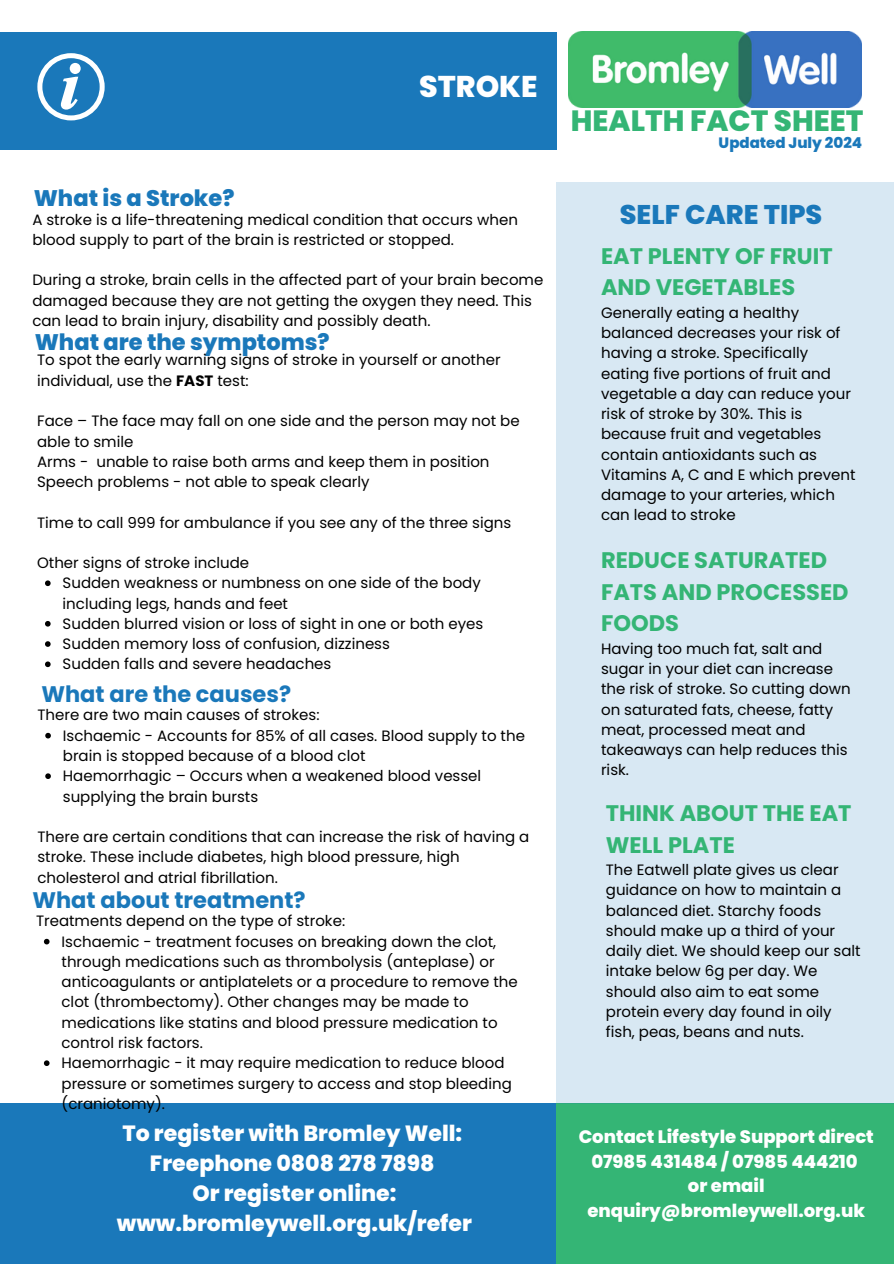
<style>
.page{position:relative;width:894px;height:1264px;background:#fff}
.page>*{position:absolute;margin:0;border:0;box-sizing:border-box;transform-origin:0 0}
.t1{font:800 30px "Poppins";color:#fff}
.t2{font:800 29.25px "Poppins";color:#34b575}
.t3{font:800 27px "Poppins";color:#1a78ba}
.t4{font:700 22.5px/31.5px "Poppins";color:#34b575}
.t5{font:700 22.5px "Poppins";color:#1a78ba}
.t6{font:800 22.5px "Poppins";color:#1a78ba}
.t7{font:800 22.05px/30.2px "Poppins";color:#fff;text-align:center}
.t8{font:800 18px/24.8px "Poppins";color:#fff;text-align:center}
.t9{font:15px/20.2px "Poppins";color:#000}
.t10{font:800 15px "Poppins";color:#1a78ba}
.s1{font-weight:700}
</style>
<div class="page">
<div style="left:0;top:32px;width:556px;height:117px;background:#1a78ba"></div>
<svg style="left:37px;top:53px;width:68px;height:67px"></svg>
<div style="left:0;top:1103px;width:556px;height:160px;background:#1a78ba"></div>
<div style="left:556px;top:1103px;width:337px;height:160px;background:#34b575"></div>
<div style="left:556px;top:182px;width:337px;height:921px;background:#d8e8f3"></div>
<svg style="left:45px;top:580px;width:6px;height:6px"></svg>
<svg style="left:45px;top:621px;width:6px;height:5px"></svg>
<svg style="left:45px;top:641px;width:6px;height:6px"></svg>
<svg style="left:45px;top:661px;width:6px;height:6px"></svg>
<svg style="left:45px;top:732px;width:6px;height:6px"></svg>
<svg style="left:45px;top:773px;width:6px;height:6px"></svg>
<svg style="left:44px;top:938px;width:6px;height:6px"></svg>
<svg style="left:44px;top:1060px;width:6px;height:5px"></svg>
<img style="left:568px;top:31px;width:293px;height:77px">
<p class="t1" style="left:419px;top:65px;width:120px">STROKE</p>
<h2 class="t6" style="left:34px;top:182px;width:202px">What is a Stroke?</h2>
<p class="t9" style="left:32px;top:209px;width:487px">A stroke is a life-threatening medical condition that occurs when blood supply to part of the brain is restricted or stopped.</p>
<p class="t9" style="left:32px;top:270px;width:512px">During a stroke, brain cells in the affected part of your brain become damaged because they are not getting the oxygen they need. This can lead to brain injury, disability and possibly death.</p>
<p class="t6" style="left:35px;top:326px;width:296px">What are the symptoms?</p>
<p class="t9" style="left:37px;top:350px;width:465px">To spot the early warning signs of stroke in yourself or another individual, use the <span class="s1">FAST</span> test:</p>
<p class="t9" style="left:37px;top:411px;width:484px">Face – The face may fall on one side and the person may not be able to smile</p>
<p class="t9" style="left:37px;top:451px;width:454px">Arms - unable to raise both arms and keep them in position</p>
<p class="t9" style="left:37px;top:471px;width:334px">Speech problems - not able to speak clearly</p>
<p class="t9" style="left:37px;top:512px;width:475px">Time to call 999 for ambulance if you see any of the three signs</p>
<p class="t9" style="left:37px;top:552px;width:213px">Other signs of stroke include</p>
<h3 class="t9" style="left:63px;top:573px;width:419px">Sudden weakness or numbness on one side of the body including legs, hands and feet</h3>
<p class="t9" style="left:63px;top:613px;width:422px">Sudden blurred vision or loss of sight in one or both eyes</p>
<p class="t9" style="left:63px;top:633px;width:329px">Sudden memory loss of confusion, dizziness</p>
<p class="t9" style="left:63px;top:654px;width:270px">Sudden falls and severe headaches</p>
<p class="t5" style="left:41px;top:678px;width:251px">What are the causes?</p>
<h3 class="t9" style="left:37px;top:705px;width:283px">There are two main causes of strokes:</h3>
<p class="t9" style="left:63px;top:725px;width:463px">Ischaemic - Accounts for 85% of all cases. Blood supply to the brain is stopped because of a blood clot</p>
<p class="t9" style="left:63px;top:765px;width:420px">Haemorrhagic – Occurs when a weakened blood vessel supplying the brain bursts</p>
<p class="t9" style="left:37px;top:826px;width:493px">There are certain conditions that can increase the risk of having a stroke. These include diabetes, high blood pressure, high cholesterol and atrial fibrillation.</p>
<p class="t5" style="left:32px;top:884px;width:275px">What about treatment?</p>
<p class="t9" style="left:36px;top:911px;width:310px">Treatments depend on the type of stroke:</p>
<p class="t9" style="left:61px;top:931px;width:457px">Ischaemic - treatment focuses on breaking down the clot, through medications such as thrombolysis (anteplase) or anticoagulants or antiplatelets or a procedure to remove the clot (thrombectomy). Other changes may be made to medications like statins and blood pressure medication to control risk factors.</p>
<p class="t9" style="left:61px;top:1052px;width:451px">Haemorrhagic - it may require medication to reduce blood pressure or sometimes surgery to access and stop bleeding (craniotomy).</p>
<p class="t2" style="left:570px;top:100px;width:294px">HEALTH FACT SHEET</p>
<p class="t10" style="left:718px;top:132px;width:145px">Updated July 2024</p>
<p class="t3" style="left:619px;top:195px;width:204px">SELF CARE TIPS</p>
<p class="t4" style="left:601px;top:240px;width:233px">EAT PLENTY OF FRUIT<br>AND VEGETABLES</p>
<p class="t9" style="left:601px;top:302px;width:256px">Generally eating a healthy balanced decreases your risk of having a stroke. Specifically eating five portions of fruit and vegetable a day can reduce your risk of stroke by 30%. This is because fruit and vegetables contain antioxidants such as<br>Vitamins A, C and E which prevent damage to your arteries, which can lead to stroke</p>
<p class="t4" style="left:601px;top:544px;width:249px">REDUCE SATURATED<br>FATS AND PROCESSED<br>FOODS</p>
<h3 class="t9" style="left:601px;top:638px;width:251px">Having too much fat, salt and sugar in your diet can increase the risk of stroke. So cutting down on saturated fats, cheese, fatty meat, processed meat and takeaways can help reduces this risk.</h3>
<p class="t4" style="left:605px;top:797px;width:247px">THINK ABOUT THE EAT<br>WELL PLATE</p>
<p class="t9" style="left:605px;top:859px;width:256px">The Eatwell plate gives us clear guidance on how to maintain a balanced diet. Starchy foods should make up a third of your daily diet. We should keep our salt intake below 6g per day. We should also aim to eat some protein every day found in oily fish, peas, beans and nuts.</p>
<h1 class="t7" style="left:117px;top:1118px;width:356px">To register with Bromley Well:<br>Freephone 0808 278 7898<br>Or register online: www.bromleywell.org.uk/refer</h1>
<h5 class="t8" style="left:578px;top:1124px;width:296px">Contact Lifestyle Support direct<br>07985 431484 / 07985 444210<br>or email enquiry@bromleywell.org.uk</h5>
<h3 class="t7" style="left:102px;top:1120px;width:341px">To register with Bromley Well:</h3>
<h3 class="t7" style="left:130px;top:1150px;width:286px">Freephone 0808 278 7898</h3>
<h3 class="t7" style="left:172px;top:1180px;width:205px">Or register online:</h3>
<h3 class="t7" style="left:155px;top:1210px;width:298px">.bromleywell.org.uk/ref r</h3>
<p class="t8" style="left:578px;top:1128px;width:296px">Contact Lifestyle Support direct<br>07985 431484 / 07985 444210<br>or email</p>
<h1 class="t8" style="left:587px;top:1202px;width:279px">enquiry@bromleywell.org.uk</h1>
</div>
